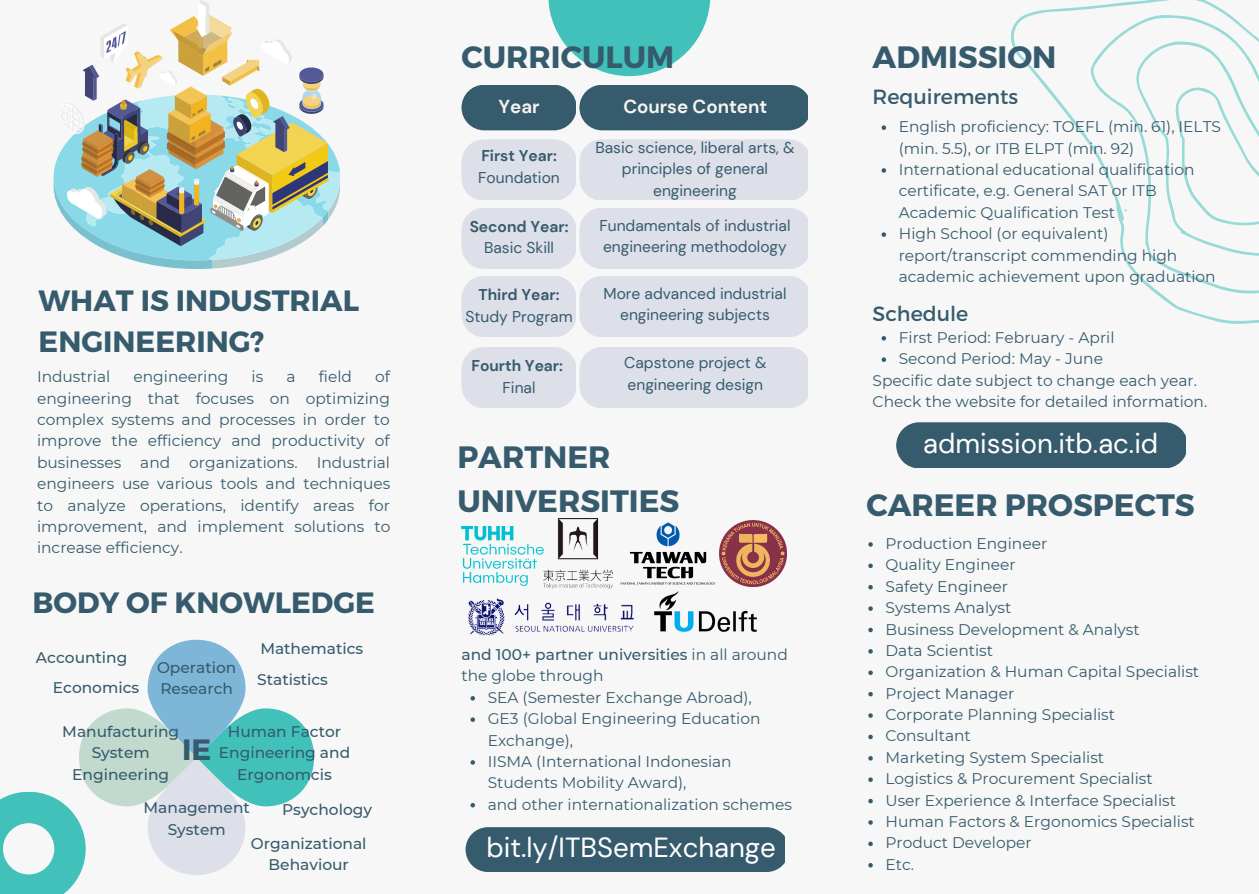
<style>
.page{position:relative;width:1259px;height:894px;background:#fff}
.page>*{position:absolute;margin:0;border:0;box-sizing:border-box;transform-origin:0 0}
.t1{font:700 30.9px/43.2px "Montserrat";color:#365b6d}
.t2{font:700 29.4px/40.5px "Montserrat";color:#365b6d}
.t3{font:27.6px "DM Sans";color:#fff}
.t4{font:20.55px "Montserrat";color:#365b6d}
.t5{font:700 18.75px "DM Sans";color:#f7f4ef}
.t6{font:15.6px/21.3px "DM Sans";color:#365b6d;text-align:center}
.t7{font:700 15.6px "DM Sans";color:#365b6d}
.t8{font:15.45px/21.3px "Montserrat";color:#365b6d}
.t9{font:500 15.45px/21.3px "Montserrat";color:#365b6d}
.s1{font-weight:400}
</style>
<div class="page">
<div style="left:0;top:0;width:1258px;height:893px;background:#f7f7f7"></div>
<svg style="left:548px;top:0;width:162px;height:76px;fill:#41c1ba"></svg>
<svg style="left:1010px;top:0;width:248px;height:324px"></svg>
<svg style="left:54px;top:0;width:286px;height:269px"></svg>
<svg style="left:0;top:639px;width:314px;height:254px"></svg>
<div style="left:461px;top:85px;width:115px;height:45px;background:#365b6d;border-radius:23px"></div>
<div style="left:579px;top:85px;width:229px;height:45px;background:#365b6d"></div>
<div style="left:461px;top:139px;width:347px;height:61px;background:#dde0e9"></div>
<div style="left:461px;top:208px;width:347px;height:60px;background:#dde0e9"></div>
<div style="left:461px;top:276px;width:347px;height:61px;background:#dde0e9"></div>
<div style="left:461px;top:347px;width:347px;height:61px;background:#dde0e9"></div>
<img style="left:620px;top:522px;width:96px;height:63px">
<div style="left:465px;top:827px;width:320px;height:44px;background:#365b6d"></div>
<div style="left:896px;top:422px;width:289px;height:46px;background:#365b6d"></div>
<img style="left:720px;top:520px;width:66px;height:66px">
<img style="left:468px;top:598px;width:166px;height:38px">
<img style="left:461px;top:526px;width:82px;height:59px">
<img style="left:654px;top:591px;width:103px;height:40px">
<img style="left:543px;top:518px;width:70px;height:70px">
<svg style="left:470px;top:696px;width:5px;height:4px"></svg>
<svg style="left:470px;top:717px;width:5px;height:4px"></svg>
<svg style="left:470px;top:760px;width:5px;height:4px"></svg>
<svg style="left:470px;top:803px;width:5px;height:4px"></svg>
<svg style="left:868px;top:542px;width:5px;height:4px"></svg>
<svg style="left:868px;top:563px;width:5px;height:5px"></svg>
<svg style="left:868px;top:585px;width:5px;height:4px"></svg>
<svg style="left:868px;top:606px;width:5px;height:4px"></svg>
<svg style="left:868px;top:627px;width:5px;height:5px"></svg>
<svg style="left:868px;top:649px;width:5px;height:4px"></svg>
<svg style="left:868px;top:670px;width:5px;height:4px"></svg>
<svg style="left:868px;top:691px;width:5px;height:5px"></svg>
<svg style="left:868px;top:713px;width:5px;height:4px"></svg>
<svg style="left:868px;top:734px;width:5px;height:5px"></svg>
<svg style="left:868px;top:756px;width:5px;height:4px"></svg>
<svg style="left:868px;top:777px;width:5px;height:4px"></svg>
<svg style="left:868px;top:798px;width:5px;height:5px"></svg>
<svg style="left:868px;top:820px;width:5px;height:4px"></svg>
<svg style="left:868px;top:841px;width:5px;height:4px"></svg>
<svg style="left:868px;top:863px;width:5px;height:4px"></svg>
<svg style="left:881px;top:125px;width:5px;height:5px"></svg>
<svg style="left:881px;top:168px;width:5px;height:5px"></svg>
<svg style="left:881px;top:232px;width:5px;height:5px"></svg>
<svg style="left:881px;top:336px;width:5px;height:4px"></svg>
<svg style="left:881px;top:357px;width:5px;height:5px"></svg>
<h2 class="t2" style="left:39px;top:279px;width:322px">WHAT IS INDUSTRIAL<br>ENGINEERING?</h2>
<p class="t8" style="left:37px;top:366px;width:355px;text-align:justify;text-indent:338px">of engineering that focuses on optimizing complex systems and processes in order to improve the efficiency and productivity of businesses and organizations. Industrial engineers use various tools and techniques to analyze operations, identify areas for improvement, and implement solutions to increase efficiency.</p>
<p class="t8" style="left:37px;top:366px;width:75px">Industrial</p>
<p class="t8" style="left:133px;top:366px;width:96px">engineering</p>
<p class="t8" style="left:251px;top:366px;width:13px">is</p>
<p class="t8" style="left:286px;top:366px;width:11px">a</p>
<p class="t8" style="left:319px;top:366px;width:35px">field</p>
<h2 class="t2" style="left:32px;top:581px;width:344px">BODY OF KNOWLEDGE</h2>
<p class="t9" style="left:257px;top:633px;width:108px;line-height:30.6px">Mathematics<br>Statistics</p>
<p class="t9" style="left:53px;top:642px;width:88px;line-height:29.5px;text-indent:-17px">Accounting<br>Economics</p>
<p class="t9" style="left:157px;top:656px;width:81px">Operation<br>Research</p>
<p class="t9" style="left:219px;top:720px;width:133px;text-align:center">Human Factor<br>Engineering and<br>Ergonomcis</p>
<p class="t9" style="left:62px;top:720px;width:118px;text-align:center">Manufacturing<br>System<br>Engineering</p>
<h2 class="t2" style="left:182px;top:727px;width:31px">IE</h2>
<p class="t9" style="left:144px;top:796px;width:108px;text-align:center">Management<br>System</p>
<p class="t9" style="left:282px;top:798px;width:91px">Psychology</p>
<p class="t9" style="left:251px;top:832px;width:117px;text-align:center">Organizational<br>Behaviour</p>
<h1 class="t1" style="left:461px;top:34px;width:214px">CURRICULUM</h1>
<p class="t5" style="left:498px;top:94px;width:43px">Year</p>
<p class="t5" style="left:623px;top:94px;width:145px">Course Content</p>
<p class="t7" style="left:481px;top:146px;width:77px">First Year:</p>
<p class="t6" style="left:478px;top:167px;width:83px">Foundation</p>
<p class="t7" style="left:470px;top:216px;width:100px">Second Year:</p>
<p class="t6" style="left:484px;top:237px;width:71px">Basic Skill</p>
<p class="t7" style="left:478px;top:284px;width:82px">Third Year:</p>
<p class="t6" style="left:465px;top:305px;width:109px">Study Program</p>
<p class="t7" style="left:471px;top:355px;width:93px">Fourth Year:</p>
<p class="t6" style="left:502px;top:376px;width:34px">Final</p>
<p class="t6" style="left:595px;top:137px;width:200px">Basic science, liberal arts, &amp; principles of general engineering</p>
<p class="t6" style="left:599px;top:215px;width:192px;text-align:left">Fundamentals of industrial engineering methodology</p>
<p class="t6" style="left:603px;top:283px;width:184px">More advanced industrial engineering subjects</p>
<p class="t6" style="left:624px;top:352px;width:144px;text-align:left">Capstone project &amp; engineering design</p>
<h1 class="t1" style="left:457px;top:434px;width:223px">PARTNER<br>UNIVERSITIES</h1>
<p class="t9" style="left:461px;top:643px;width:328px">and 100+ partner universities <span class="s1">in all around the globe through</span></p>
<p class="t8" style="left:488px;top:686px;width:306px">SEA (Semester Exchange Abroad),<br>GE3 (Global Engineering Education<br>Exchange),<br>IISMA (International Indonesian<br>Students Mobility Award),<br>and other internationalization schemes</p>
<h3 class="t3" style="left:486px;top:829px;width:291px">bit.ly/ITBSemExchange</h3>
<h1 class="t1" style="left:872px;top:34px;width:185px">ADMISSION</h1>
<h3 class="t4" style="left:872px;top:83px;width:147px">Requirements</h3>
<p class="t8" style="left:898px;top:116px;width:324px">English proficiency: TOEFL (min. 61), IELTS (min. 5.5), or ITB ELPT (min. 92)<br>International educational qualification certificate, e.g. General SAT or ITB Academic Qualification Test<br>High School (or equivalent) report/transcript commending high academic achievement upon graduation</p>
<h3 class="t4" style="left:872px;top:300px;width:97px">Schedule</h3>
<p class="t8" style="left:898px;top:326px;width:217px">First Period: February - April</p>
<p class="t8" style="left:898px;top:348px;width:206px">Second Period: May - June</p>
<p class="t8" style="left:872px;top:369px;width:326px">Specific date subject to change each year.</p>
<p class="t8" style="left:872px;top:390px;width:336px">Check the website for detailed information.</p>
<h3 class="t3" style="left:923px;top:426px;width:237px">admission.itb.ac.id</h3>
<h1 class="t1" style="left:866px;top:482px;width:330px">CAREER PROSPECTS</h1>
<p class="t8" style="left:885px;top:532px;width:315px">Production Engineer<br>Quality Engineer<br>Safety Engineer<br>Systems Analyst<br>Business Development &amp; Analyst<br>Data Scientist<br>Organization &amp; Human Capital Specialist<br>Project Manager<br>Corporate Planning Specialist<br>Consultant<br>Marketing System Specialist<br>Logistics &amp; Procurement Specialist<br>User Experience &amp; Interface Specialist<br>Human Factors &amp; Ergonomics Specialist<br>Product Developer<br>Etc.</p>
</div>
